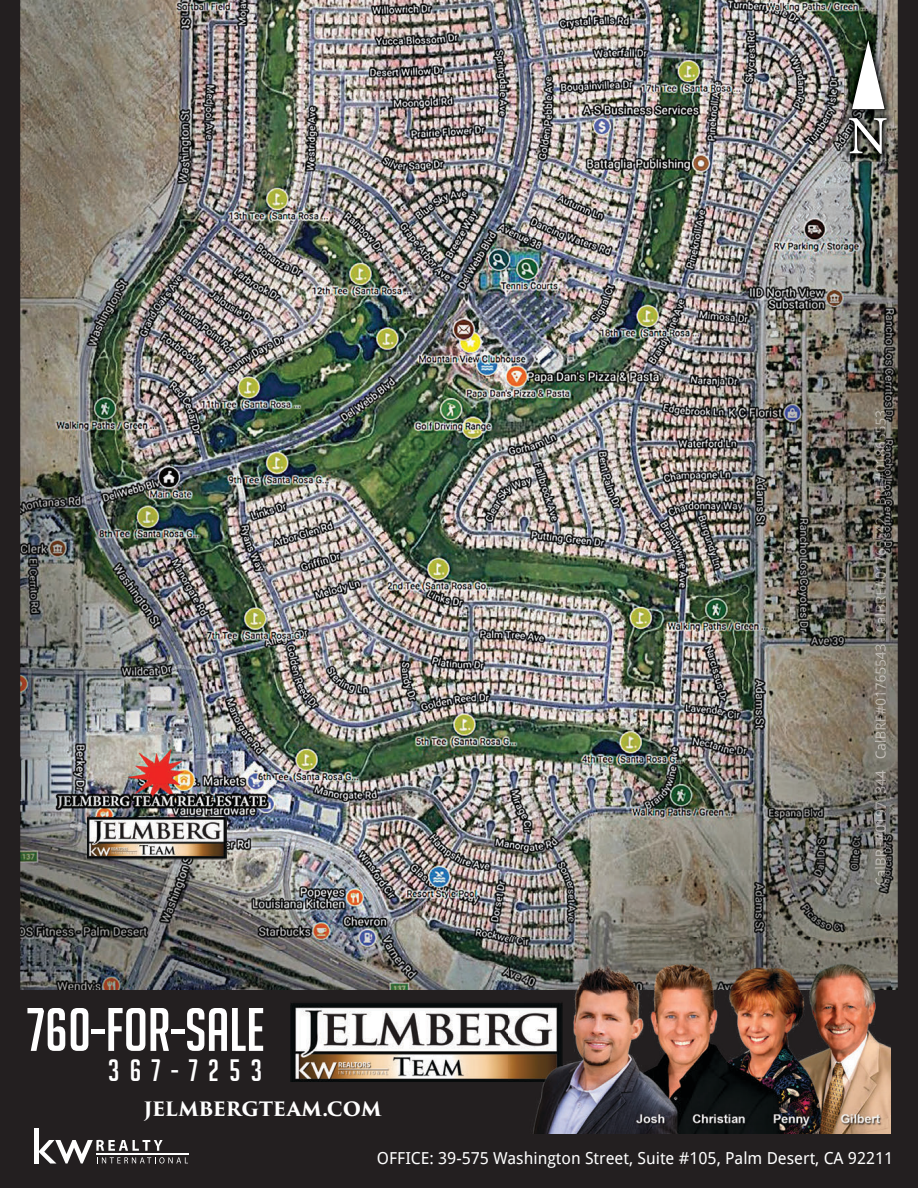
<style>
.page{position:relative;width:918px;height:1188px;background:#231f20}
.page>*{position:absolute;margin:0;border:0;box-sizing:border-box;transform-origin:0 0}
.t1{font:59.7px "Big Noodle Titling";color:#fff}
.t2{font:54px "Minion Pro";color:#fff}
.t3{font:30.3px "Big Noodle Titling";letter-spacing:.34em;color:#fff}
.t4{font:700 19.35px "Trajan Pro 3";letter-spacing:-.005em;color:#fff}
.t5{font:16.5px "Droid Sans";color:#fff}
</style>
<div class="page">
<img style="left:20px;top:0;width:878px;height:990px">
<img style="left:87px;top:816px;width:139px;height:43px">
<img style="left:844px;top:33px;width:48px;height:77px">
<svg style="left:852px;top:40px;width:33px;height:69px"></svg>
<img style="left:841px;top:110px;width:53px;height:51px">
<img style="left:290px;top:1001px;width:219px;height:81px">
<div style="left:24px;top:1009px;width:242px;height:50px;background:#231f20"></div>
<img style="left:509px;top:937px;width:382px;height:197px">
<hr style="left:34px;top:1128px;width:4px;height:36px;background:#fff">
<svg style="left:38px;top:1140px;width:150px;height:24px"></svg>
<hr style="left:96px;top:1153px;width:93px;height:2px;background:#fff">
<img style="left:875px;top:411px;width:11px;height:474px">
<h2 class="t2" style="left:848px;top:100px;width:42px">N</h2>
<h1 class="t1" style="left:27px;top:998px;width:239px">760-FOR-SALE</h1>
<h3 class="t3" style="left:108px;top:1054px;width:156px">367-7253</h3>
<p class="t4" style="left:143px;top:1095px;width:240px">JELMBERGTEAM.COM</p>
<p class="t5" style="left:377px;top:1147px;width:518px">OFFICE: 39-575 Washington Street, Suite #105, Palm Desert, CA 92211</p>
</div>
